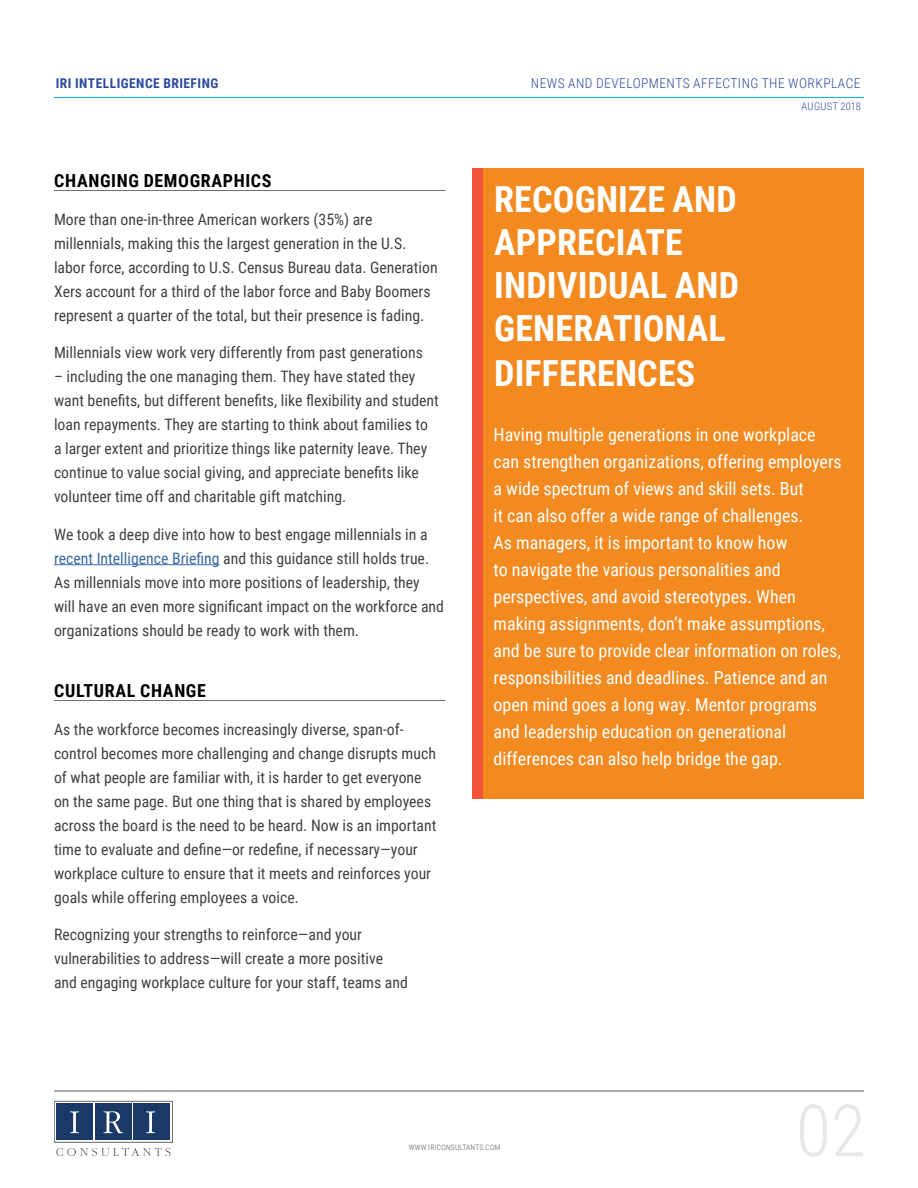
<style>
.page{position:relative;width:918px;height:1188px;background:#fff}
.page>*{position:absolute;margin:0;border:0;box-sizing:border-box;transform-origin:0 0}
.t1{font:300 72px "Roboto Condensed";color:#e6e7e8}
.t2{font:700 36px/43.7px "Roboto Condensed";letter-spacing:.005em;color:#fff}
.t3{font:18px/27px "Roboto Condensed";color:#fff}
.t4{font:700 18px "Roboto Condensed";letter-spacing:.035em;color:#000}
.t5{font:15.75px/24px "Roboto Condensed";color:#414042}
.t6{font:300 13.5px "Roboto Condensed";letter-spacing:.035em;color:#2d4a9f}
.t7{font:700 13.5px "Roboto Condensed";letter-spacing:.035em;color:#2d4a9f}
.t8{font:300 10.5px "Roboto Condensed";letter-spacing:.03em;color:#2d4a9f}
.t9{font:300 7.5px "Roboto Condensed";letter-spacing:.035em;color:#58595b}
.s1{color:#3a68a5}
</style>
<div class="page">
<hr style="left:54px;top:97px;width:810px;height:1px;background:#00aeef">
<hr style="left:54px;top:1091px;width:810px;height:1px;background:#58595b">
<svg style="left:56px;top:1148px;width:114px;height:8px"></svg>
<div style="left:56px;top:1104px;width:37px;height:36px;background:#1a3967"></div>
<div style="left:95px;top:1104px;width:36px;height:36px;background:#1a3967"></div>
<div style="left:134px;top:1104px;width:36px;height:36px;background:#1a3967"></div>
<div style="left:54px;top:1101px;width:119px;height:42px;border:1px solid #69686c"></div>
<svg style="left:70px;top:1111px;width:9px;height:22px"></svg>
<svg style="left:103px;top:1111px;width:20px;height:22px"></svg>
<svg style="left:146px;top:1111px;width:9px;height:22px"></svg>
<div style="left:472px;top:168px;width:392px;height:631px;background:#f38a20"></div>
<div style="left:472px;top:168px;width:11px;height:631px;background:#f05338"></div>
<hr style="left:54px;top:190px;width:392px;height:1px;background:#6d6e71">
<hr style="left:54px;top:564px;width:166px;height:1px;background:#3a68a5">
<hr style="left:54px;top:700px;width:392px;height:1px;background:#6d6e71">
<p class="t7" style="left:56px;top:74px;width:164px">IRI INTELLIGENCE BRIEFING</p>
<p class="t6" style="left:531px;top:74px;width:331px">NEWS AND DEVELOPMENTS AFFECTING THE WORKPLACE</p>
<p class="t4" style="left:54px;top:168px;width:219px">CHANGING DEMOGRAPHICS</p>
<p class="t5" style="left:54px;top:206px;width:385px">More than one-in-three American workers (35%) are millennials, making this the largest generation in the U.S. labor force, according to U.S. Census Bureau data. Generation Xers account for a third of the labor force and Baby Boomers represent a quarter of the total, but their presence is fading.</p>
<p class="t5" style="left:54px;top:340px;width:370px">Millennials view work very differently from past generations</p>
<p class="t5" style="left:54px;top:364px;width:386px">– including the one managing them. They have stated they want benefits, but different benefits, like flexibility and student loan repayments. They are starting to think about families to a larger extent and prioritize things like paternity leave. They continue to value social giving, and appreciate benefits like volunteer time off and charitable gift matching.</p>
<p class="t5" style="left:54px;top:521px;width:391px">We took a deep dive into how to best engage millennials in a <span class="s1">recent Intelligence Briefing</span> and this guidance still holds true.<br>As millennials move into more positions of leadership, they will have an even more significant impact on the workforce and organizations should be ready to work with them.</p>
<p class="t4" style="left:54px;top:678px;width:153px">CULTURAL CHANGE</p>
<p class="t5" style="left:54px;top:716px;width:384px">As the workforce becomes increasingly diverse, span-of&shy;control becomes more challenging and change disrupts much of what people are familiar with, it is harder to get everyone on the same page. But one thing that is shared by employees across the board is the need to be heard. Now is an important time to evaluate and define—or redefine, if necessary—your workplace culture to ensure that it meets and reinforces your goals while offering employees a voice.</p>
<p class="t5" style="left:54px;top:922px;width:355px">Recognizing your strengths to reinforce—and your vulnerabilities to address—will create a more positive and engaging workplace culture for your staff, teams and</p>
<h2 class="t2" style="left:494px;top:176px;width:246px">RECOGNIZE AND<br>APPRECIATE<br>INDIVIDUAL AND<br>GENERATIONAL<br>DIFFERENCES</h2>
<p class="t8" style="left:802px;top:99px;width:61px">AUGUST 2018</p>
<p class="t3" style="left:494px;top:421px;width:350px">Having multiple generations in one workplace can strengthen organizations, offering employers a wide spectrum of views and skill sets. But<br>it can also offer a wide range of challenges.<br>As managers, it is important to know how<br>to navigate the various personalities and perspectives, and avoid stereotypes. When making assignments, don’t make assumptions, and be sure to provide clear information on roles, responsibilities and deadlines. Patience and an open mind goes a long way. Mentor programs and leadership education on generational differences can also help bridge the gap.</p>
<p class="t9" style="left:409px;top:1142px;width:93px">WWW.IRICONSULTANTS.COM</p>
<h1 class="t1" style="left:796px;top:1080px;width:71px">02</h1>
</div>
